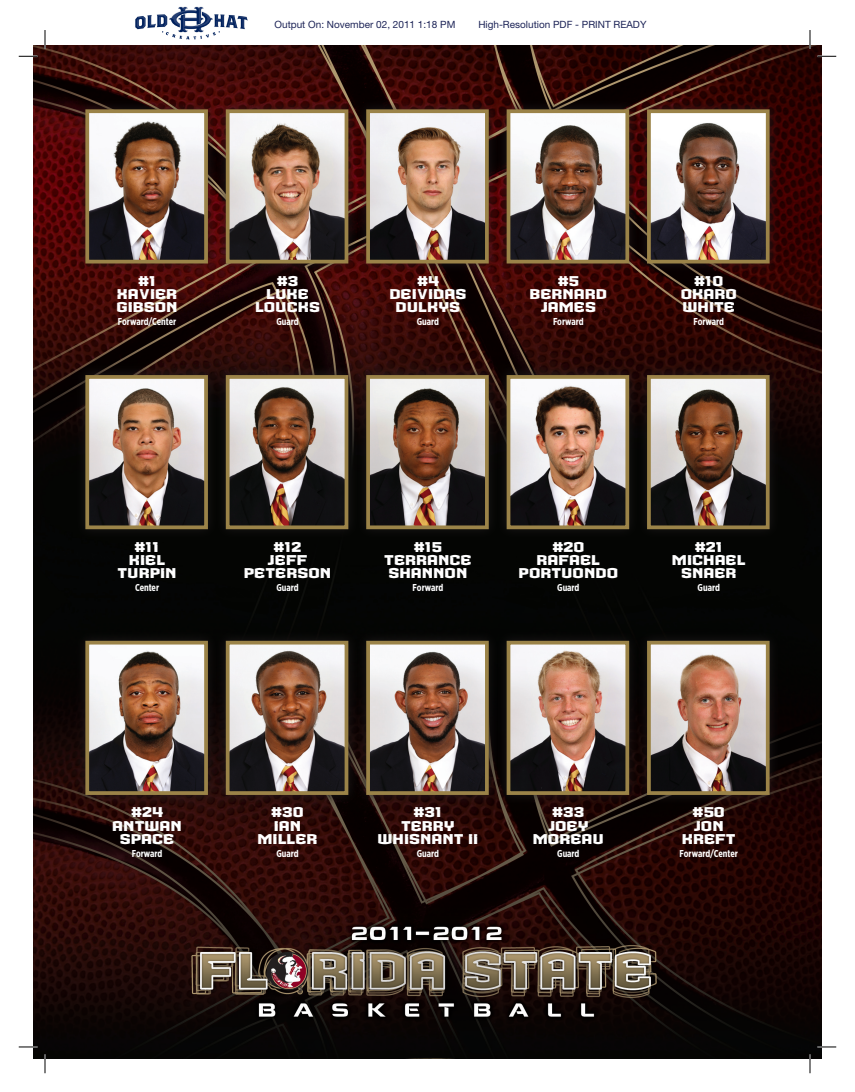
<style>
.page{position:relative;width:855px;height:1092px;background:#fff}
.page>*{position:absolute;margin:0;border:0;box-sizing:border-box;transform-origin:0 0}
.t1{font:700 13.75px/13.1px "Seminole";color:#fff;text-align:center}
.t2{font:700 10px "Gotham X Narrow";color:#fff}
.t3{font:10px "Helvetica Neue";color:#1d2457}
</style>
<div class="page">
<img style="left:34px;top:45px;width:787px;height:1012px">
<div style="left:75px;top:99px;width:144px;height:175px;background:#231f20;opacity:.75"></div>
<img style="left:90px;top:114px;width:113px;height:144px">
<div style="left:85px;top:109px;width:123px;height:154px;border:4px solid #9b8348"></div>
<div style="left:215px;top:99px;width:144px;height:175px;background:#231f20;opacity:.75"></div>
<img style="left:231px;top:114px;width:112px;height:144px">
<div style="left:226px;top:109px;width:122px;height:154px;border:4px solid #9b8348"></div>
<div style="left:356px;top:99px;width:143px;height:175px;background:#231f20;opacity:.75"></div>
<img style="left:371px;top:114px;width:113px;height:144px">
<div style="left:366px;top:109px;width:123px;height:154px;border:4px solid #9b8348"></div>
<div style="left:496px;top:99px;width:144px;height:175px;background:#231f20;opacity:.75"></div>
<img style="left:512px;top:114px;width:112px;height:144px">
<div style="left:507px;top:109px;width:122px;height:154px;border:4px solid #9b8348"></div>
<div style="left:637px;top:99px;width:143px;height:175px;background:#231f20;opacity:.75"></div>
<img style="left:652px;top:114px;width:113px;height:144px">
<div style="left:647px;top:109px;width:123px;height:154px;border:4px solid #9b8348"></div>
<div style="left:75px;top:364px;width:144px;height:175px;background:#231f20;opacity:.75"></div>
<img style="left:90px;top:380px;width:113px;height:144px">
<div style="left:85px;top:375px;width:123px;height:154px;border:4px solid #9b8348"></div>
<div style="left:215px;top:364px;width:144px;height:175px;background:#231f20;opacity:.75"></div>
<img style="left:231px;top:380px;width:112px;height:144px">
<div style="left:226px;top:375px;width:122px;height:154px;border:4px solid #9b8348"></div>
<div style="left:356px;top:364px;width:143px;height:175px;background:#231f20;opacity:.75"></div>
<img style="left:371px;top:380px;width:113px;height:144px">
<div style="left:366px;top:375px;width:123px;height:154px;border:4px solid #9b8348"></div>
<div style="left:496px;top:364px;width:144px;height:175px;background:#231f20;opacity:.75"></div>
<img style="left:512px;top:380px;width:112px;height:144px">
<div style="left:507px;top:375px;width:122px;height:154px;border:4px solid #9b8348"></div>
<div style="left:637px;top:364px;width:143px;height:175px;background:#231f20;opacity:.75"></div>
<img style="left:652px;top:380px;width:113px;height:144px">
<div style="left:647px;top:375px;width:123px;height:154px;border:4px solid #9b8348"></div>
<div style="left:75px;top:630px;width:144px;height:175px;background:#231f20;opacity:.75"></div>
<img style="left:90px;top:645px;width:113px;height:144px">
<div style="left:85px;top:640px;width:123px;height:154px;border:4px solid #9b8348"></div>
<div style="left:215px;top:630px;width:144px;height:175px;background:#231f20;opacity:.75"></div>
<img style="left:231px;top:645px;width:112px;height:144px">
<div style="left:226px;top:640px;width:122px;height:154px;border:4px solid #9b8348"></div>
<div style="left:356px;top:630px;width:143px;height:175px;background:#231f20;opacity:.75"></div>
<img style="left:371px;top:645px;width:113px;height:144px">
<div style="left:366px;top:640px;width:123px;height:154px;border:4px solid #9b8348"></div>
<div style="left:496px;top:630px;width:144px;height:175px;background:#231f20;opacity:.75"></div>
<img style="left:512px;top:645px;width:112px;height:144px">
<div style="left:507px;top:640px;width:122px;height:154px;border:4px solid #9b8348"></div>
<div style="left:637px;top:630px;width:143px;height:175px;background:#231f20;opacity:.75"></div>
<img style="left:652px;top:645px;width:113px;height:144px">
<div style="left:647px;top:640px;width:123px;height:154px;border:4px solid #9b8348"></div>
<svg style="left:135px;top:6px;width:113px;height:33px"></svg>
<svg style="left:19px;top:55px;width:19px;height:2px"></svg>
<svg style="left:818px;top:55px;width:18px;height:2px"></svg>
<svg style="left:19px;top:1045px;width:19px;height:2px"></svg>
<svg style="left:818px;top:1045px;width:18px;height:2px"></svg>
<svg style="left:44px;top:30px;width:2px;height:19px"></svg>
<svg style="left:44px;top:1054px;width:2px;height:18px"></svg>
<svg style="left:809px;top:30px;width:2px;height:19px"></svg>
<svg style="left:809px;top:1054px;width:2px;height:18px"></svg>
<p class="t3" style="left:275px;top:19px;width:182px">Output On: November 02, 2011 1:18 PM</p>
<p class="t3" style="left:478px;top:19px;width:170px">High-Resolution PDF - PRINT READY</p>
<p class="t1" style="left:117px;top:274px;width:63px">#1<br>XAVIER<br>GIBSON</p>
<p class="t2" style="left:118px;top:315px;width:60px">Forward/Center</p>
<p class="t1" style="left:255px;top:274px;width:67px">#3<br>LUKE<br>LOUCKS</p>
<p class="t2" style="left:276px;top:315px;width:24px">Guard</p>
<p class="t1" style="left:389px;top:274px;width:79px">#4<br>DEIVIDAS<br>DULKYS</p>
<p class="t2" style="left:417px;top:315px;width:24px">Guard</p>
<p class="t1" style="left:530px;top:274px;width:79px">#5<br>BERNARD<br>JAMES</p>
<p class="t2" style="left:553px;top:315px;width:32px">Forward</p>
<p class="t1" style="left:681px;top:274px;width:57px">#10<br>OKARO<br>WHITE</p>
<p class="t2" style="left:693px;top:315px;width:32px">Forward</p>
<p class="t1" style="left:118px;top:539px;width:61px">#11<br>KIEL<br>TURPIN</p>
<p class="t2" style="left:135px;top:581px;width:26px">Center</p>
<p class="t1" style="left:244px;top:539px;width:89px">#12<br>JEFF<br>PETERSON</p>
<p class="t2" style="left:276px;top:581px;width:24px">Guard</p>
<p class="t1" style="left:384px;top:539px;width:89px">#15<br>TERRANCE<br>SHANNON</p>
<p class="t2" style="left:413px;top:581px;width:32px">Forward</p>
<p class="t1" style="left:519px;top:539px;width:101px">#20<br>RAFAEL<br>PORTUONDO</p>
<p class="t2" style="left:557px;top:581px;width:24px">Guard</p>
<p class="t1" style="left:672px;top:539px;width:75px">#21<br>MICHAEL<br>SNAER</p>
<p class="t2" style="left:698px;top:581px;width:24px">Guard</p>
<p class="t1" style="left:112px;top:805px;width:71px">#24<br>ANTWAN<br>SPACE</p>
<p class="t2" style="left:132px;top:847px;width:32px">Forward</p>
<p class="t1" style="left:258px;top:805px;width:62px">#30<br>IAN<br>MILLER</p>
<p class="t2" style="left:276px;top:847px;width:24px">Guard</p>
<p class="t1" style="left:378px;top:805px;width:102px">#31<br>TERRY<br>WHISNANT II</p>
<p class="t2" style="left:417px;top:847px;width:24px">Guard</p>
<p class="t1" style="left:533px;top:805px;width:72px">#33<br>JOEY<br>MOREAU</p>
<p class="t2" style="left:557px;top:847px;width:24px">Guard</p>
<p class="t1" style="left:682px;top:805px;width:55px">#50<br>JON<br>KREFT</p>
<p class="t2" style="left:680px;top:847px;width:60px">Forward/Center</p>
</div>
